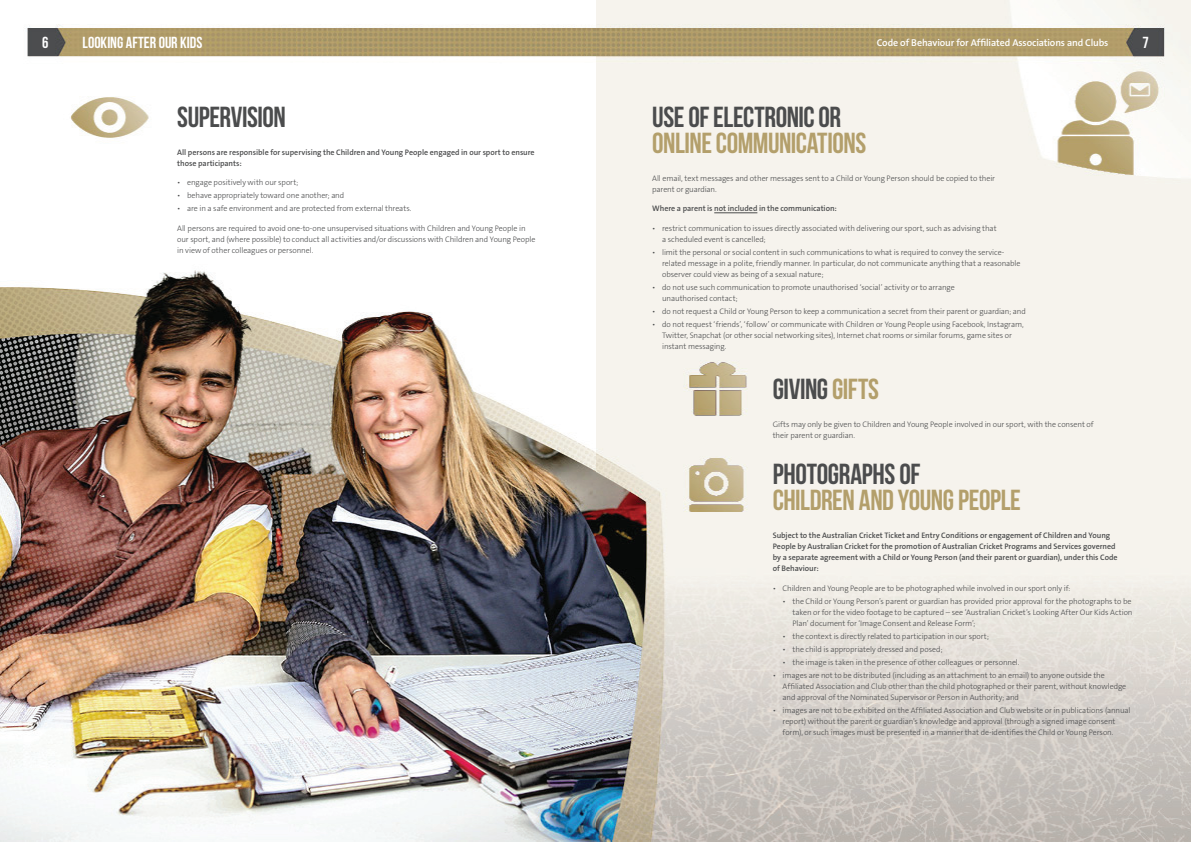
<style>
.page{position:relative;width:1191px;height:842px;background:#fff}
.page>*{position:absolute;margin:0;border:0;box-sizing:border-box;transform-origin:0 0}
.t1{font:700 29px "Bebas Neue";letter-spacing:-.015em;color:#4b4c4d}
.t2{font:700 29px "Bebas Neue";letter-spacing:-.015em;color:#b39f6b}
.t3{font:700 16px "Bebas Neue";color:#fff}
.t4{font:600 10px "The Sans B6";letter-spacing:-.01em;color:#fff}
.t5{font:300 8px/11px "The Sans B3";letter-spacing:-.01em;color:#4b4c4d}
.t6{font:600 8px/11px "The Sans B6";letter-spacing:-.005em;color:#4b4c4d}
.s1{color:#b39f6b}
</style>
<div class="page">
<img style="left:0;top:0;width:1191px;height:842px">
<hr style="left:714px;top:212px;width:43px;height:1px;background:#4b4c4d">
<h2 class="t3" style="left:42px;top:34px;width:8px">6</h2>
<h2 class="t3" style="left:82px;top:34px;width:121px">LOOKING AFTER OUR KIDS</h2>
<p class="t4" style="left:876px;top:37px;width:233px">Code of Behaviour for Affiliated Associations and Clubs</p>
<h2 class="t3" style="left:1142px;top:34px;width:8px">7</h2>
<h1 class="t1" style="left:177px;top:101px;width:110px">SUPERVISION</h1>
<p class="t6" style="left:177px;top:147px;width:359px">All persons are responsible for supervising the Children and Young People engaged in our sport to ensure those participants:</p>
<p class="t5" style="left:177px;top:177px;width:123px">• engage positively with our sport;</p>
<p class="t5" style="left:177px;top:190px;width:169px">• behave appropriately toward one another; and</p>
<p class="t5" style="left:177px;top:204px;width:236px">• are in a safe environment and are protected from external threats.</p>
<p class="t5" style="left:177px;top:223px;width:360px">All persons are required to avoid one-to-one unsupervised situations with Children and Young People in our sport, and (where possible) to conduct all activities and/or discussions with Children and Young People in view of other colleagues or personnel.</p>
<h1 class="t1" style="left:652px;top:101px;width:190px">USE OF ELECTRONIC OR</h1>
<h1 class="t2" style="left:652px;top:127px;width:215px">ONLINE COMMUNICATIONS</h1>
<p class="t5" style="left:652px;top:173px;width:344px">All email, text messages and other messages sent to a Child or Young Person should be copied to their parent or guardian.</p>
<p class="t6" style="left:652px;top:203px;width:186px">Where a parent is not included in the communication:</p>
<p class="t5" style="left:662px;top:223px;width:336px;text-indent:-10px">• restrict communication to issues directly associated with delivering our sport, such as advising that a scheduled event is cancelled;</p>
<p class="t5" style="left:662px;top:247px;width:360px;text-indent:-10px">• limit the personal or social content in such communications to what is required to convey the service&shy;related message in a polite, friendly manner. In particular, do not communicate anything that a reasonable observer could view as being of a sexual nature;</p>
<p class="t5" style="left:662px;top:282px;width:294px;text-indent:-10px">• do not use such communication to promote unauthorised ‘social’ activity or to arrange unauthorised contact;</p>
<p class="t5" style="left:652px;top:306px;width:375px">• do not request a Child or Young Person to keep a communication a secret from their parent or guardian; and</p>
<p class="t5" style="left:662px;top:319px;width:363px;text-indent:-10px">• do not request ‘friends’, ‘follow’ or communicate with Children or Young People using Facebook, Instagram,<br>Twitter, Snapchat (or other social networking sites), Internet chat rooms or similar forums, game sites or instant messaging.</p>
<h1 class="t1" style="left:772px;top:373px;width:108px">GIVING <span class="s1">GIFTS</span></h1>
<p class="t5" style="left:772px;top:419px;width:322px">Gifts may only be given to Children and Young People involved in our sport, with the consent of their parent or guardian.</p>
<h1 class="t1" style="left:772px;top:458px;width:149px">PHOTOGRAPHS OF</h1>
<h1 class="t2" style="left:772px;top:484px;width:250px">CHILDREN AND YOUNG PEOPLE</h1>
<p class="t6" style="left:772px;top:530px;width:346px">Subject to the Australian Cricket Ticket and Entry Conditions or engagement of Children and Young People by Australian Cricket for the promotion of Australian Cricket Programs and Services governed by a separate agreement with a Child or Young Person (and their parent or guardian), under this Code of Behaviour:</p>
<p class="t5" style="left:772px;top:583px;width:299px">• Children and Young People are to be photographed while involved in our sport only if:</p>
<p class="t5" style="left:792px;top:596px;width:341px;text-indent:-10px">• the Child or Young Person’s parent or guardian has provided prior approval for the photographs to be taken or for the video footage to be captured – see ‘Australian Cricket’s Looking After Our Kids Action<br>Plan’ document for ‘Image Consent and Release Form’;</p>
<p class="t5" style="left:782px;top:631px;width:208px">• the context is directly related to participation in our sport;</p>
<p class="t5" style="left:782px;top:644px;width:161px">• the child is appropriately dressed and posed;</p>
<p class="t5" style="left:782px;top:657px;width:238px">• the image is taken in the presence of other colleagues or personnel.</p>
<p class="t5" style="left:782px;top:670px;width:345px;text-indent:-10px">• images are not to be distributed (including as an attachment to an email) to anyone outside the<br>Affiliated Association and Club other than the child photographed or their parent, without knowledge and approval of the Nominated Supervisor or Person in Authority; and</p>
<p class="t5" style="left:782px;top:706px;width:349px;text-indent:-10px">• images are not to be exhibited on the Affiliated Association and Club website or in publications (annual report) without the parent or guardian’s knowledge and approval (through a signed image consent form), or such images must be presented in a manner that de-identifies the Child or Young Person.</p>
</div>
